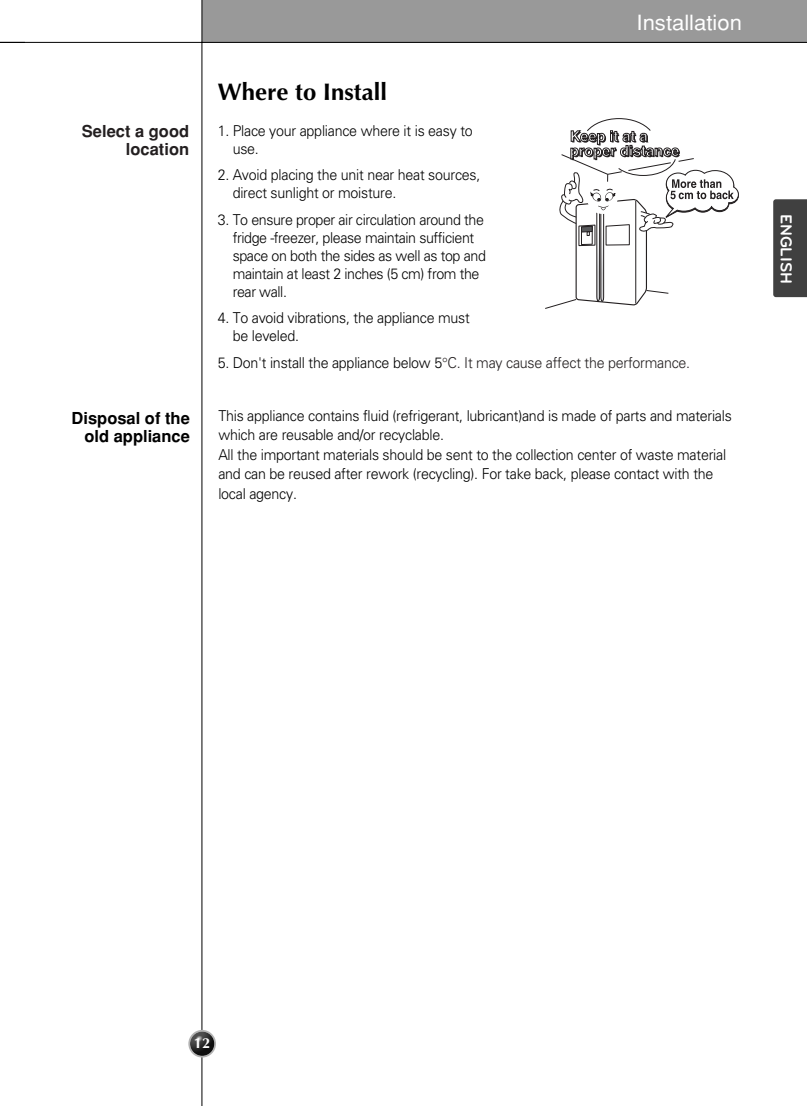
<style>
.page{position:relative;width:807px;height:1106px;background:#fff}
.page>*{position:absolute;margin:0;border:0;box-sizing:border-box;transform-origin:0 0}
.t1{font:700 24px "Optima";color:#000}
.t2{font:21px "Helvetica";color:#fff;scale:1.05 1}
.t3{font:700 16.5px/18px "Helvetica";color:#000;text-align:right}
.t4{font:700 16.5px/18px "Helvetica";color:#231f20;text-align:right}
.t5{font:700 16.5px "Bryant LG";color:#fff}
.t6{font:300 15px/18px "Univers";letter-spacing:-.015em;color:#000;scale:.95 1}
.t7{font:300 15px "Univers";letter-spacing:-.015em;color:#231f20;scale:.95 1}
.t8{font:700 15px "Optane";color:#fff}
.s1{color:#000}
</style>
<div class="page">
<div style="left:202px;top:0;width:605px;height:43px;background:#999"></div>
<hr style="left:202px;top:0;width:1px;height:1106px;background:#000">
<hr style="left:0;top:42px;width:807px;height:1px;background:#000">
<svg style="left:188px;top:1029px;width:28px;height:28px"></svg>
<img style="left:190px;top:1031px;width:24px;height:24px;border-radius:50%">
<svg style="left:545px;top:118px;width:194px;height:191px"></svg>
<div style="left:773px;top:199px;width:34px;height:98px;background:#404040"></div>
<p class="t4" style="left:82px;top:124px;width:109px">Select a good location</p>
<h1 class="t1" style="left:218px;top:82px;width:171px">Where to Install</h1>
<h2 class="t2" style="left:637px;top:14px;width:102px">Installation</h2>
<p class="t6" style="left:233px;top:123px;width:254px;text-indent:-15px">1. Place your appliance where it is easy to use.</p>
<p class="t6" style="left:233px;top:167px;width:262px;text-indent:-15px">2. Avoid placing the unit near heat sources, direct sunlight or moisture.</p>
<p class="t6" style="left:233px;top:212px;width:268px;text-indent:-15px">3. To ensure proper air circulation around the fridge -freezer, please maintain sufficient space on both the sides as well as top and maintain at least 2 inches (5 cm) from the rear wall.</p>
<p class="t6" style="left:233px;top:310px;width:251px;text-indent:-15px">4. To avoid vibrations, the appliance must be leveled.</p>
<p class="t7" style="left:218px;top:357px;width:499px"><span class="s1">5. Don't install the appliance below 5</span> C. It may cause affect the performance.</p>
<p class="t3" style="left:72px;top:411px;width:120px">Disposal of the old appliance</p>
<p class="t6" style="left:218px;top:407px;width:542px;line-height:19.5px">This appliance contains fluid (refrigerant, lubricant)and is made of parts and materials which are reusable and/or recyclable.<br>All the important materials should be sent to the collection center of waste material and can be reused after rework (recycling). For take back, please contact with the local agency.</p>
<p class="t5" style="left:792px;top:214px;width:72px;rotate:90deg">ENGLISH</p>
<p class="t8" style="left:194px;top:1036px;width:18px">12</p>
</div>
